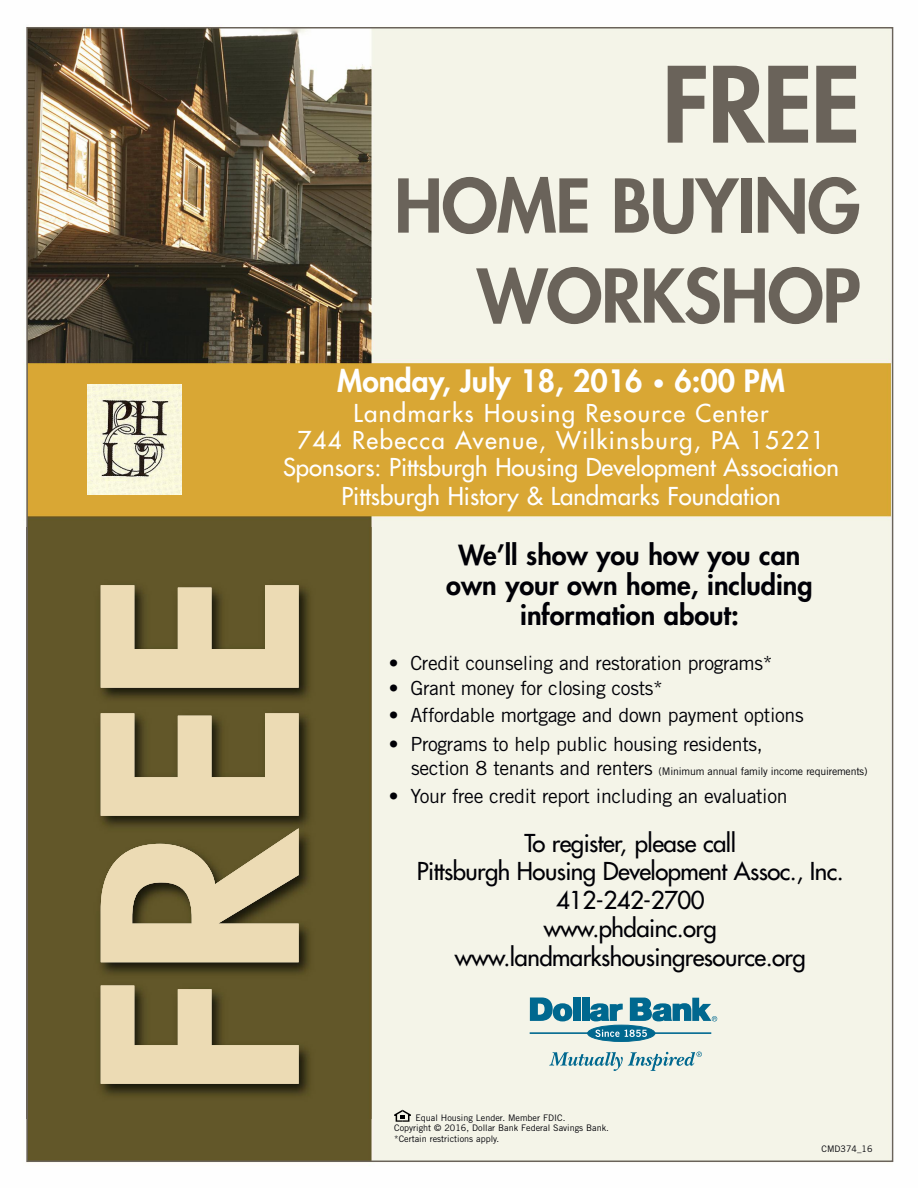
<style>
.page{position:relative;width:918px;height:1188px;background:#fff}
.page>*{position:absolute;margin:0;border:0;box-sizing:border-box;transform-origin:0 0}
.t1{font:800 102px "Futura";color:#6a635a}
.t2{font:800 72px/90px "Futura";letter-spacing:-.015em;color:#6a635a;text-align:right}
.t3{font:800 30px "Futura";color:#fff}
.t4{font:800 27px/30px "Futura";color:#000006;text-align:center}
.t5{font:24px/27.5px "Futura";color:#fff;text-align:center}
.t6{font:24px/28.5px "Futura";letter-spacing:-.025em;color:#000006;text-align:center}
.t7{font:19.5px "Trade Gothic";letter-spacing:-.02em;color:#000006}
.t8{font:10.5px "Trade Gothic";letter-spacing:-.02em;color:#000006}
.t9{font:9px/10.5px "Trade Gothic";color:#000006}
.s1{font-weight:400;font-size:22.5px}
.s2{font-size:19.5px}
</style>
<div class="page">
<img style="left:23px;top:26px;width:871px;height:1137px">
<img style="left:23px;top:528px;width:594px;height:591px">
<svg style="left:394px;top:1110px;width:17px;height:12px"></svg>
<svg style="left:101px;top:585px;width:198px;height:499px;background:#ac9f77"></svg>
<img style="left:88px;top:385px;width:93px;height:109px">
<div style="left:573px;top:997px;width:7px;height:24px;background:#00688f"></div>
<div style="left:582px;top:997px;width:7px;height:24px;background:#00688f"></div>
<svg style="left:590px;top:1003px;width:33px;height:18px"></svg>
<svg style="left:530px;top:998px;width:42px;height:23px"></svg>
<hr style="left:530px;top:1032px;width:67px;height:2px;background:#00688f">
<hr style="left:652px;top:1032px;width:59px;height:2px;background:#00688f">
<div style="left:588px;top:1025px;width:67px;height:16px;background:#00688f;border-radius:50%"></div>
<div style="left:587px;top:1025px;width:68px;height:17px;border:1px solid #00688f;border-radius:50%"></div>
<svg style="left:595px;top:1030px;width:52px;height:7px"></svg>
<svg style="left:630px;top:998px;width:87px;height:23px;background:#589aaf"></svg>
<svg style="left:549px;top:1052px;width:153px;height:19px;background:#b7d1d1"></svg>
<h1 class="t1" style="left:662px;top:56px;width:200px">FREE</h1>
<h2 class="t2" style="left:394px;top:167px;width:468px">HOME BUYING<br>WORKSHOP</h2>
<h3 class="t3" style="left:337px;top:367px;width:449px">Monday, July 18, 2016 <span class="s1">•</span> 6:00 PM</h3>
<p class="t5" style="left:283px;top:401px;width:558px">Landmarks Housing Resource Center<br>744 Rebecca Avenue, Wilkinsburg, PA 15221<br>Sponsors: Pittsburgh Housing Development Association Pittsburgh History &amp; Landmarks Foundation</p>
<h3 class="t4" style="left:446px;top:542px;width:368px">We’ll show you how you can own your own home, including information about:</h3>
<p class="t7" style="left:389px;top:656px;width:385px">• Credit counseling and restoration programs*</p>
<p class="t7" style="left:389px;top:681px;width:276px">• Grant money for closing costs*</p>
<p class="t7" style="left:389px;top:708px;width:417px">• Affordable mortgage and down payment options</p>
<p class="t7" style="left:389px;top:737px;width:376px">• Programs to help public housing residents,</p>
<p class="t8" style="left:411px;top:767px;width:458px"><span class="s2">section 8 tenants and renters</span> (Minimum annual family income requirements)</p>
<p class="t7" style="left:389px;top:789px;width:400px">• Your free credit report including an evaluation</p>
<p class="t6" style="left:417px;top:831px;width:428px">To register, please call<br>Pittsburgh Housing Development Assoc., Inc.<br>412-242-2700<br>www.phdainc.org www.landmarkshousingresource.org</p>
<p class="t9" style="left:394px;top:1113px;width:216px;text-indent:21px">Equal Housing Lender. Member FDIC.<br>Copyright © 2016, Dollar Bank Federal Savings Bank. *Certain restrictions apply.</p>
<p class="t9" style="left:822px;top:1145px;width:52px">CMD374_16</p>
</div>
